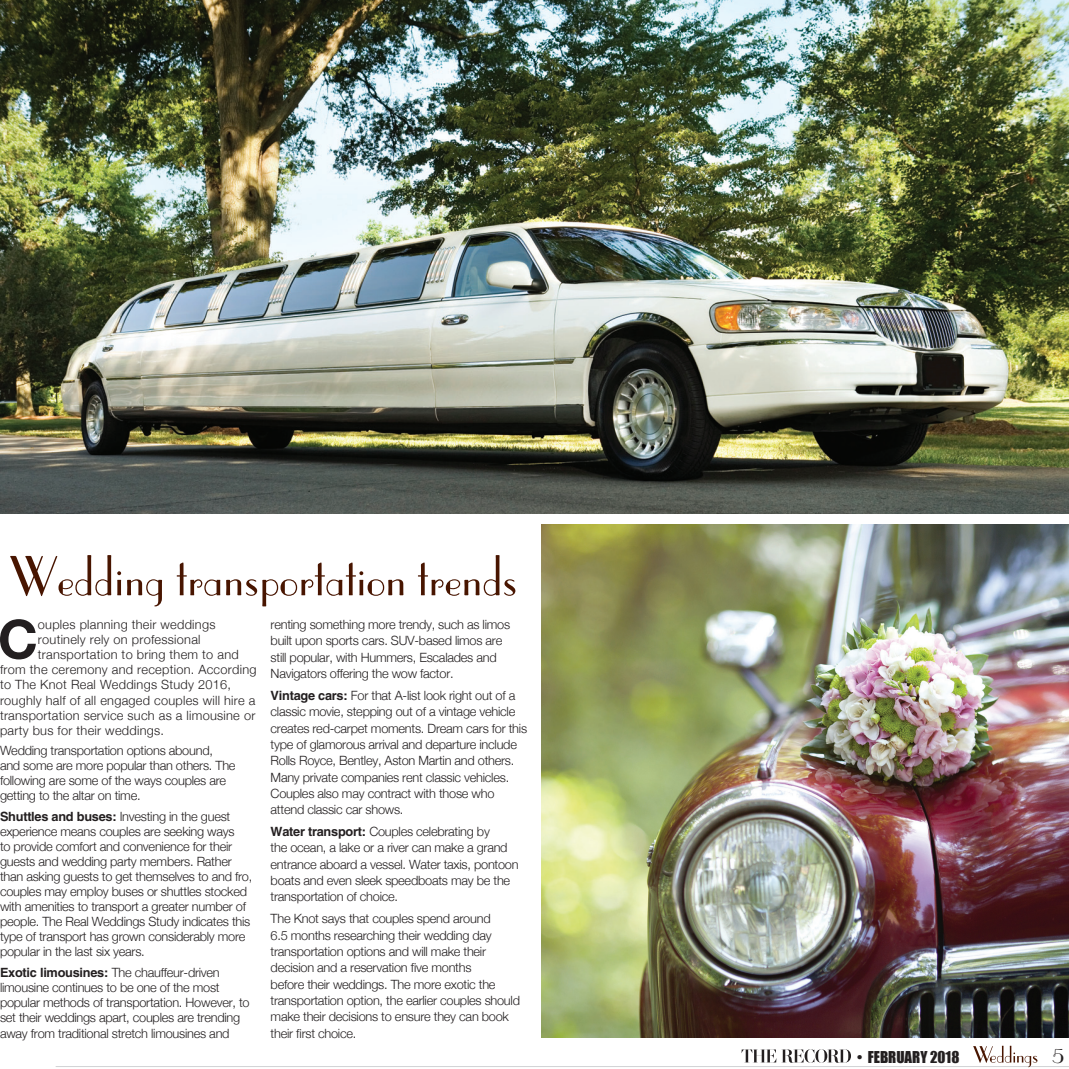
<style>
.page{position:relative;width:1069px;height:1069px;background:#fff}
.page>*{position:absolute;margin:0;border:0;box-sizing:border-box;transform-origin:0 0}
.t1{font:54px "Parisian";color:#481500}
.t2{font:700 54px "Helvetica Neue";color:#231f20}
.t3{font:24px "Parisian";color:#231f20}
.t4{font:15px "Impact";color:#231f20}
.t5{font:300 12.75px/16.4px "Helvetica Neue";letter-spacing:-.02em;color:#231f20}
.t6{font:300 12.75px "Helvetica Neue";letter-spacing:.02em;color:#231f20}
.s1{font-family:"Helvetica LT Std";font-weight:700}
</style>
<div class="page">
<hr style="left:56px;top:1065px;width:1012px;height:1px;background:#d1d2d4">
<svg style="left:972px;top:1045px;width:65px;height:21px"></svg>
<svg style="left:741px;top:1049px;width:109px;height:13px"></svg>
<img style="left:1px;top:0;width:1067px;height:513px">
<img style="left:541px;top:524px;width:527px;height:513px">
<svg style="left:0;top:0;width:1px;height:513px"></svg>
<h1 class="t1" style="left:10px;top:546px;width:508px">Wedding transportation trends</h1>
<h1 class="t2" style="left:-2px;top:605px;width:41px">C</h1>
<p class="t6" style="left:38px;top:616px;width:179px">ouples planning their weddings</p>
<p class="t5" style="left:270px;top:616px;width:241px">renting something more trendy, such as limos built upon sports cars. SUV-based limos are still popular, with Hummers, Escalades and Navigators offering the wow factor.</p>
<p class="t5" style="left:270px;top:687px;width:258px"><span class="s1">Vintage cars:</span> For that A-list look right out of a classic movie, stepping out of a vintage vehicle creates red-carpet moments. Dream cars for this type of glamorous arrival and departure include Rolls Royce, Bentley, Aston Martin and others.<br>Many private companies rent classic vehicles.<br>Couples also may contract with those who attend classic car shows.</p>
<p class="t5" style="left:270px;top:822px;width:249px"><span class="s1">Water transport:</span> Couples celebrating by<br>the ocean, a lake or a river can make a grand entrance aboard a vessel. Water taxis, pontoon boats and even sleek speedboats may be the transportation of choice.</p>
<p class="t5" style="left:270px;top:909px;width:251px">The Knot says that couples spend around<br>6.5 months researching their wedding day transportation options and will make their decision and a reservation five months<br>before their weddings. The more exotic the transportation option, the earlier couples should make their decisions to ensure they can book their first choice.</p>
<p class="t6" style="left:38px;top:631px;width:164px">routinely rely on professional</p>
<p class="t6" style="left:38px;top:646px;width:202px">transportation to bring them to and</p>
<p class="t6" style="left:0;top:661px;width:258px">from the ceremony and reception. According</p>
<p class="t6" style="left:0;top:677px;width:232px">to The Knot Real Weddings Study 2016,</p>
<p class="t6" style="left:0;top:692px;width:257px">roughly half of all engaged couples will hire a</p>
<p class="t6" style="left:0;top:707px;width:257px">transportation service such as a limousine or</p>
<p class="t6" style="left:0;top:722px;width:165px">party bus for their weddings.</p>
<p class="t5" style="left:0;top:742px;width:237px;line-height:15px">Wedding transportation options abound, and some are more popular than others. The following are some of the ways couples are getting to the altar on time.</p>
<p class="t5" style="left:0;top:808px;width:254px;line-height:15px"><span class="s1">Shuttles and buses:</span> Investing in the guest experience means couples are seeking ways<br>to provide comfort and convenience for their guests and wedding party members. Rather than asking guests to get themselves to and fro, couples may employ buses or shuttles stocked with amenities to transport a greater number of people. The Real Weddings Study indicates this type of transport has grown considerably more popular in the last six years.</p>
<p class="t5" style="left:0;top:964px;width:251px;line-height:15px"><span class="s1">Exotic limousines:</span> The chauffeur-driven limousine continues to be one of the most popular methods of transportation. However, to set their weddings apart, couples are trending away from traditional stretch limousines and</p>
<p class="t4" style="left:857px;top:1047px;width:104px">• FEBRUARY 2018</p>
<h2 class="t3" style="left:1051px;top:1040px;width:14px">5</h2>
</div>
